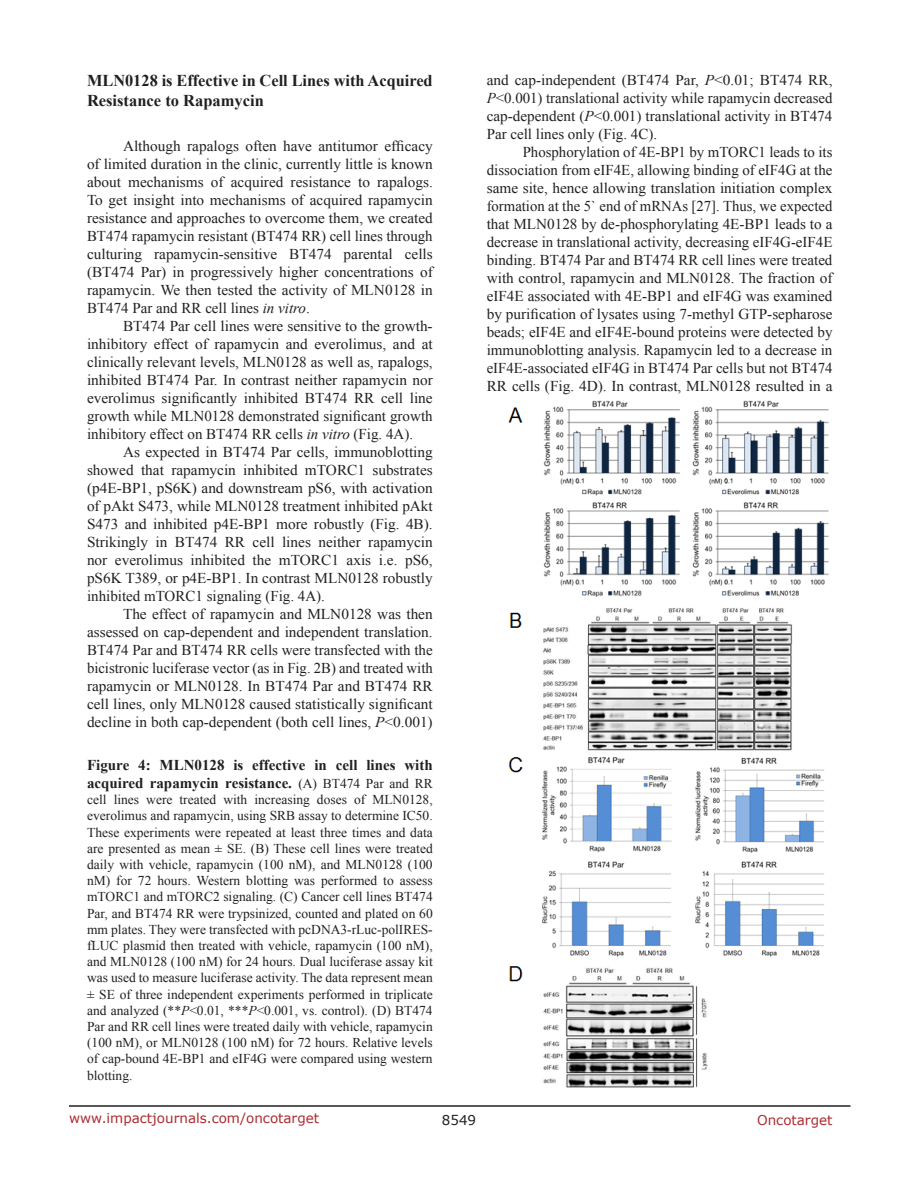
<style>
.page{position:relative;width:918px;height:1188px;background:#fff}
.page>*{position:absolute;margin:0;border:0;box-sizing:border-box;transform-origin:0 0}
.SubHeading{font:700 16.5px/19.8px "Times New Roman";color:#221f22}
.BodyText{font:15px/18px "Times New Roman";color:#221f22;text-align:justify}
.FigureText{font:700 15px/18px "Times New Roman";color:#221f22}
.FigureText-2{font:13.5px/16.2px "Times New Roman";color:#221f22;text-align:justify}
.t1{font:13.5px "Verdana";color:#ac2b31}
.t2{font:13.5px "Verdana";color:#221f22}
.s1{font-style:italic}
.s2{font-weight:400;font-size:13.5px}
</style>
<div class="page">
<hr style="left:69px;top:1105px;width:781px;height:2px;background:#231f20">
<img style="left:508px;top:400px;width:321px;height:687px">
<p class="SubHeading" style="left:87px;top:70px;width:347px">MLN0128 is Effective in Cell Lines with Acquired<br>Resistance to Rapamycin</p>
<p class="BodyText" style="left:87px;top:137px;width:347px;text-indent:36px">Although rapalogs often have antitumor efficacy of limited duration in the clinic, currently little is known about mechanisms of acquired resistance to rapalogs.<br>To get insight into mechanisms of acquired rapamycin resistance and approaches to overcome them, we created BT474 rapamycin resistant (BT474 RR) cell lines through culturing rapamycin-sensitive BT474 parental cells (BT474 Par) in progressively higher concentrations of rapamycin. We then tested the activity of MLN0128 in BT474 Par and RR cell lines <span class="s1">in vitro</span>.</p>
<p class="BodyText" style="left:87px;top:317px;width:347px;text-indent:36px">BT474 Par cell lines were sensitive to the growth&shy;inhibitory effect of rapamycin and everolimus, and at clinically relevant levels, MLN0128 as well as, rapalogs, inhibited BT474 Par. In contrast neither rapamycin nor everolimus significantly inhibited BT474 RR cell line growth while MLN0128 demonstrated significant growth inhibitory effect on BT474 RR cells <span class="s1">in vitro</span> (Fig. 4A).</p>
<p class="BodyText" style="left:87px;top:443px;width:347px;text-indent:36px">As expected in BT474 Par cells, immunoblotting showed that rapamycin inhibited mTORC1 substrates (p4E-BP1, pS6K) and downstream pS6, with activation of pAkt S473, while MLN0128 treatment inhibited pAkt S473 and inhibited p4E-BP1 more robustly (Fig. 4B).<br>Strikingly in BT474 RR cell lines neither rapamycin nor everolimus inhibited the mTORC1 axis i.e. pS6, pS6K T389, or p4E-BP1. In contrast MLN0128 robustly inhibited mTORC1 signaling (Fig. 4A).</p>
<p class="BodyText" style="left:87px;top:605px;width:347px;text-indent:36px">The effect of rapamycin and MLN0128 was then assessed on cap-dependent and independent translation.<br>BT474 Par and BT474 RR cells were transfected with the bicistronic luciferase vector (as in Fig. 2B) and treated with rapamycin or MLN0128. In BT474 Par and BT474 RR cell lines, only MLN0128 caused statistically significant decline in both cap-dependent (both cell lines, <span class="s1">P</span>&lt;0.001)</p>
<p class="FigureText" style="left:87px;top:756px;width:347px">Figure 4: MLN0128 is effective in cell lines with acquired rapamycin resistance. <span class="s2">(A) BT474 Par and RR</span></p>
<p class="FigureText-2" style="left:87px;top:791px;width:347px">cell lines were treated with increasing doses of MLN0128, everolimus and rapamycin, using SRB assay to determine IC50.<br>These experiments were repeated at least three times and data are presented as mean ± SE. (B) These cell lines were treated daily with vehicle, rapamycin (100 nM), and MLN0128 (100 nM) for 72 hours. Western blotting was performed to assess mTORC1 and mTORC2 signaling. (C) Cancer cell lines BT474<br>Par, and BT474 RR were trypsinized, counted and plated on 60 mm plates. They were transfected with pcDNA3-rLuc-polIRES&shy;fLUC plasmid then treated with vehicle, rapamycin (100 nM), and MLN0128 (100 nM) for 24 hours. Dual luciferase assay kit was used to measure luciferase activity. The data represent mean ± SE of three independent experiments performed in triplicate and analyzed (**<span class="s1">P</span>&lt;0.01, ***<span class="s1">P</span>&lt;0.001, vs. control). (D) BT474<br>Par and RR cell lines were treated daily with vehicle, rapamycin (100 nM), or MLN0128 (100 nM) for 72 hours. Relative levels of cap-bound 4E-BP1 and eIF4G were compared using western blotting.</p>
<p class="BodyText" style="left:487px;top:71px;width:347px">and cap-independent (BT474 Par, <span class="s1">P</span>&lt;0.01; BT474 RR, <span class="s1">P</span>&lt;0.001) translational activity while rapamycin decreased cap-dependent (<span class="s1">P</span>&lt;0.001) translational activity in BT474<br>Par cell lines only (Fig. 4C).</p>
<p class="BodyText" style="left:487px;top:143px;width:347px;text-indent:36px">Phosphorylation of 4E-BP1 by mTORC1 leads to its dissociation from eIF4E, allowing binding of eIF4G at the same site, hence allowing translation initiation complex formation at the 5` end of mRNAs [27]. Thus, we expected that MLN0128 by de-phosphorylating 4E-BP1 leads to a decrease in translational activity, decreasing eIF4G-eIF4E binding. BT474 Par and BT474 RR cell lines were treated with control, rapamycin and MLN0128. The fraction of eIF4E associated with 4E-BP1 and eIF4G was examined by purification of lysates using 7-methyl GTP-sepharose beads; eIF4E and eIF4E-bound proteins were detected by immunoblotting analysis. Rapamycin led to a decrease in eIF4E-associated eIF4G in BT474 Par cells but not BT474<br>RR cells (Fig. 4D). In contrast, MLN0128 resulted in a</p>
<p class="t1" style="left:69px;top:1109px;width:252px">www.impactjournals.com/oncotarget</p>
<p class="t2" style="left:442px;top:1111px;width:36px">8549</p>
<p class="t1" style="left:757px;top:1111px;width:77px">Oncotarget</p>
</div>
